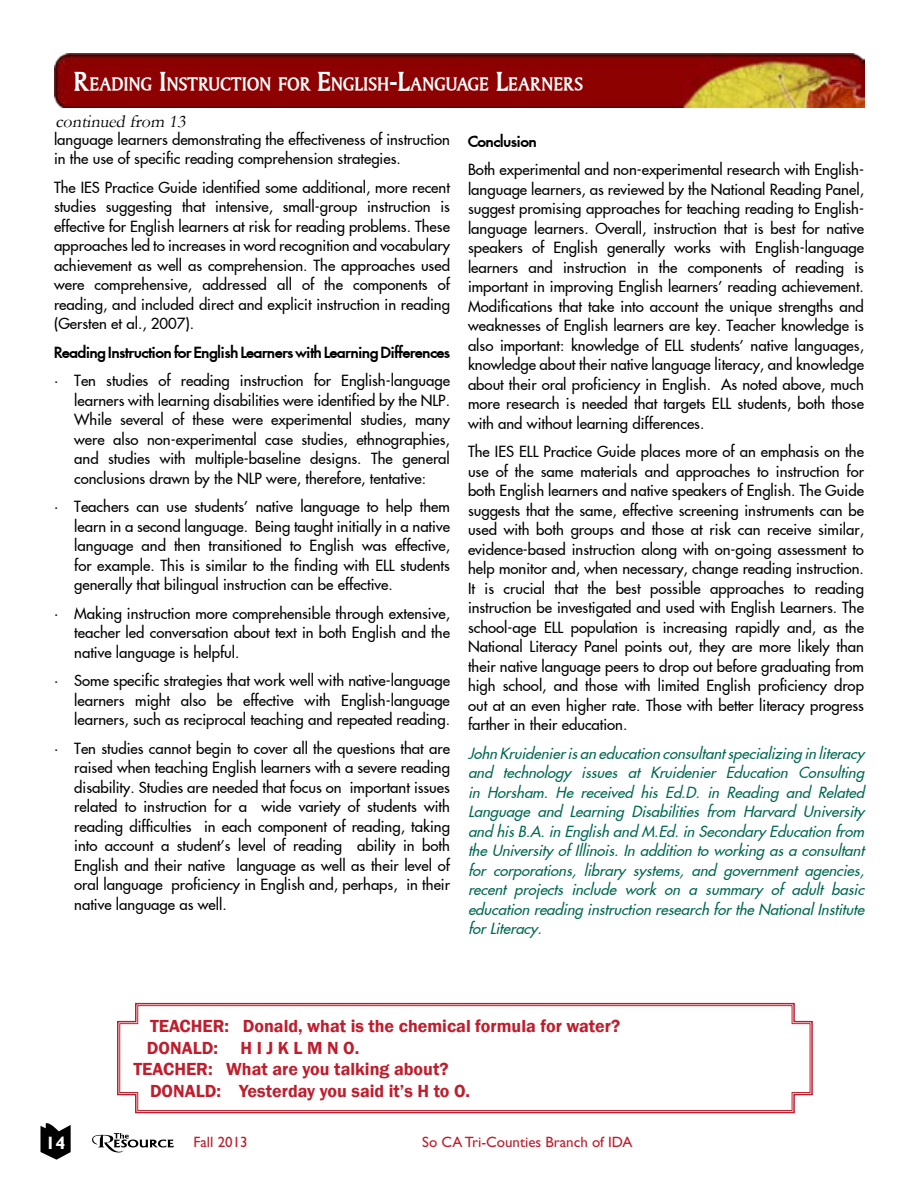
<style>
.page{position:relative;width:918px;height:1188px;background:#fff}
.page>*{position:absolute;margin:0;border:0;box-sizing:border-box;transform-origin:0 0}
.t1{font:700 18.9px "Ameretto";color:#fff}
.t2{font:600 18px/21.6px "Franklin Gothic";color:#be1e2d}
.t3{font:italic 18px "Garamond";color:#000}
.t4{font:700 18px "Gill Sans Std";color:#fff}
.t5{font:15.3px/19.5px "Fusi Normal";color:#000;text-align:justify}
.t6{font:italic 15.3px/19.5px "Fusi";color:#006953;text-align:justify}
.t7{font:700 15.3px "Fusi";color:#000}
.t8{font:15px "Gill Sans Std";color:#be1e2d}
.s1{font-size:27px}
</style>
<div class="page">
<svg style="left:41px;top:1123px;width:30px;height:37px"></svg>
<svg style="left:92px;top:1133px;width:82px;height:20px"></svg>
<img style="left:54px;top:54px;width:810px;height:54px">
<svg style="left:117px;top:1002px;width:696px;height:112px;background:#df9198"></svg>
<svg style="left:119px;top:1005px;width:692px;height:106px"></svg>
<p class="t1" style="left:74px;top:72px;width:511px"><span class="s1">R</span>EADING <span class="s1">I</span>NSTRUCTION FOR <span class="s1">E</span>NGLISH<span class="s1">-L</span>ANGUAGE <span class="s1">L</span>EARNERS</p>
<p class="t3" style="left:56px;top:109px;width:135px">continued from 13</p>
<p class="t5" style="left:54px;top:129px;width:397px">language learners demonstrating the effectiveness of instruction in the use of specific reading comprehension strategies.</p>
<p class="t5" style="left:54px;top:177px;width:397px">The IES Practice Guide identified some additional, more recent studies suggesting that intensive, small-group instruction is effective for English learners at risk for reading problems. These approaches led to increases in word recognition and vocabulary achievement as well as comprehension. The approaches used were comprehensive, addressed all of the components of reading, and included direct and explicit instruction in reading (Gersten et al., 2007).</p>
<p class="t7" style="left:54px;top:342px;width:397px">Reading Instruction for English Learners with Learning Differences</p>
<p class="t5" style="left:74px;top:371px;width:377px;text-indent:-20px">• Ten studies of reading instruction for English-language learners with learning disabilities were identified by the NLP.<br>While several of these were experimental studies, many were also non-experimental case studies, ethnographies, and studies with multiple-baseline designs. The general conclusions drawn by the NLP were, therefore, tentative:</p>
<p class="t5" style="left:74px;top:497px;width:377px;text-indent:-20px">• Teachers can use students’ native language to help them learn in a second language. Being taught initially in a native language and then transitioned to English was effective, for example. This is similar to the finding with ELL students generally that bilingual instruction can be effective.</p>
<p class="t5" style="left:74px;top:603px;width:377px;text-indent:-20px">• Making instruction more comprehensible through extensive, teacher led conversation about text in both English and the native language is helpful.</p>
<p class="t5" style="left:74px;top:671px;width:377px;text-indent:-20px">• Some specific strategies that work well with native-language learners might also be effective with English-language learners, such as reciprocal teaching and repeated reading.</p>
<p class="t5" style="left:74px;top:738px;width:377px;text-indent:-20px">• Ten studies cannot begin to cover all the questions that are raised when teaching English learners with a severe reading disability. Studies are needed that focus on important issues related to instruction for a wide variety of students with reading difficulties in each component of reading, taking into account a student’s level of reading ability in both English and their native language as well as their level of oral language proficiency in English and, perhaps, in their native language as well.</p>
<p class="t7" style="left:468px;top:131px;width:70px">Conclusion</p>
<p class="t5" style="left:468px;top:160px;width:397px">Both experimental and non-experimental research with English&shy;language learners, as reviewed by the National Reading Panel, suggest promising approaches for teaching reading to English&shy;language learners. Overall, instruction that is best for native speakers of English generally works with English-language learners and instruction in the components of reading is important in improving English learners’ reading achievement.<br>Modifications that take into account the unique strengths and weaknesses of English learners are key. Teacher knowledge is also important: knowledge of ELL students’ native languages, knowledge about their native language literacy, and knowledge about their oral proficiency in English. As noted above, much more research is needed that targets ELL students, both those with and without learning differences.</p>
<p class="t5" style="left:468px;top:442px;width:397px">The IES ELL Practice Guide places more of an emphasis on the use of the same materials and approaches to instruction for both English learners and native speakers of English. The Guide suggests that the same, effective screening instruments can be used with both groups and those at risk can receive similar, evidence-based instruction along with on-going assessment to help monitor and, when necessary, change reading instruction.<br>It is crucial that the best possible approaches to reading instruction be investigated and used with English Learners. The school-age ELL population is increasing rapidly and, as the National Literacy Panel points out, they are more likely than their native language peers to drop out before graduating from high school, and those with limited English proficiency drop out at an even higher rate. Those with better literacy progress farther in their education.</p>
<p class="t6" style="left:468px;top:743px;width:397px">John Kruidenier is an education consultant specializing in literacy and technology issues at Kruidenier Education Consulting in Horsham. He received his Ed.D. in Reading and Related Language and Learning Disabilities from Harvard University and his B.A. in English and M.Ed. in Secondary Education from the University of Illinois. In addition to working as a consultant for corporations, library systems, and government agencies, recent projects include work on a summary of adult basic education reading instruction research for the National Institute for Literacy.</p>
<p class="t2" style="left:147px;top:1015px;width:475px">TEACHER: Donald, what is the chemical formula for water?<br>DONALD:</p>
<p class="t2" style="left:241px;top:1037px;width:120px">H I J K L M N O.</p>
<p class="t2" style="left:133px;top:1059px;width:317px">TEACHER: What are you talking about?</p>
<p class="t2" style="left:150px;top:1080px;width:322px">DONALD: Yesterday you said it’s H to O.</p>
<p class="t4" style="left:46px;top:1132px;width:21px">14</p>
<p class="t8" style="left:193px;top:1134px;width:56px">Fall 2013</p>
<p class="t8" style="left:422px;top:1134px;width:212px">So CA Tri-Counties Branch of IDA</p>
</div>
